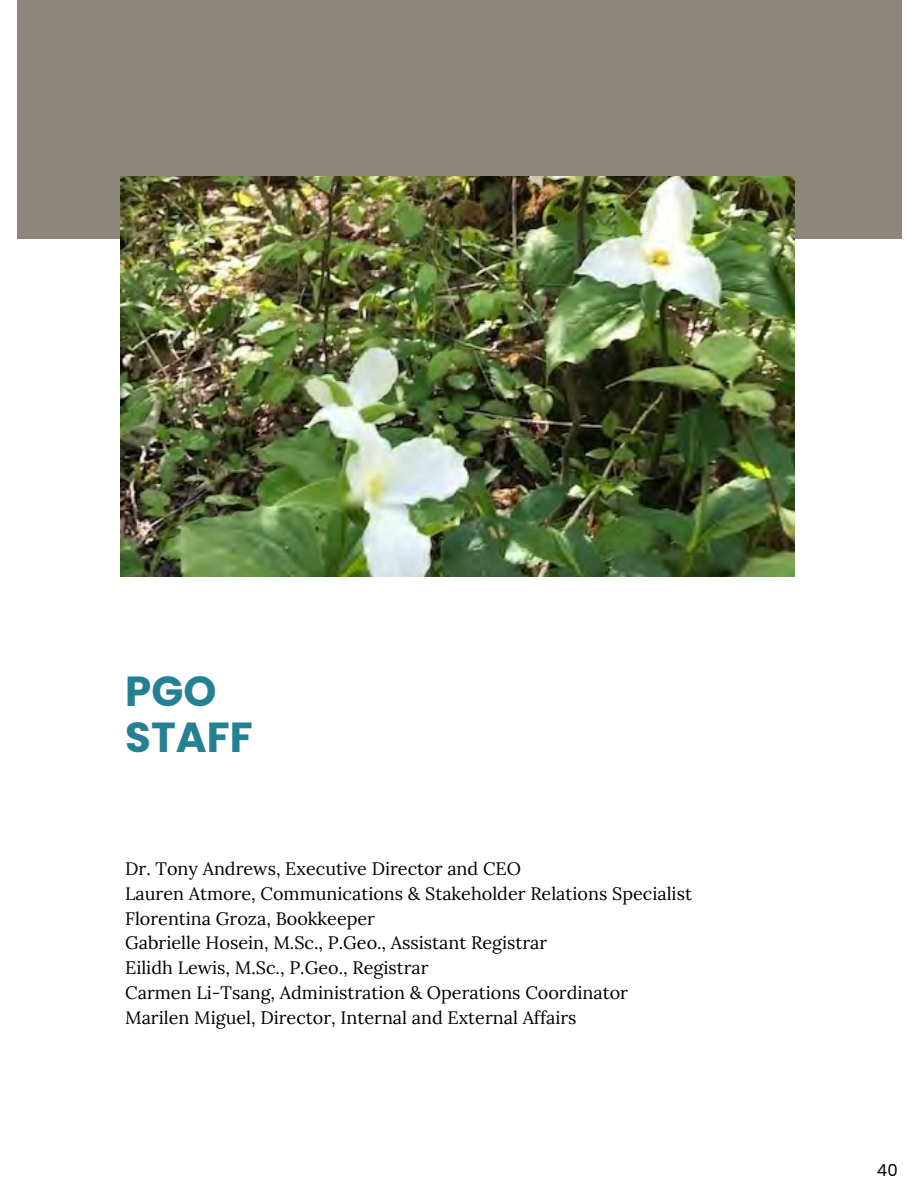
<style>
.page{position:relative;width:918px;height:1188px;background:#fff}
.page>*{position:absolute;margin:0;border:0;box-sizing:border-box;transform-origin:0 0}
.t1{font:700 42px/46.2px "Poppins";color:#258091}
.t2{font:18px "Lora";color:#000}
.t3{font:16.5px "Poppins";color:#000}
</style>
<div class="page">
<div style="left:17px;top:0;width:884px;height:238px;background:#8d867a"></div>
<img style="left:121px;top:177px;width:674px;height:399px">
<h1 class="t1" style="left:125px;top:668px;width:129px">PGO<br>STAFF</h1>
<p class="t2" style="left:125px;top:857px;width:397px">Dr. Tony Andrews, Executive Director and CEO</p>
<p class="t2" style="left:125px;top:882px;width:568px">Lauren Atmore, Communications &amp; Stakeholder Relations Specialist</p>
<p class="t2" style="left:125px;top:907px;width:251px">Florentina Groza, Bookkeeper</p>
<p class="t2" style="left:125px;top:931px;width:424px">Gabrielle Hosein, M.Sc., P.Geo., Assistant Registrar</p>
<p class="t2" style="left:125px;top:956px;width:305px">Eilidh Lewis, M.Sc., P.Geo., Registrar</p>
<p class="t2" style="left:125px;top:981px;width:504px">Carmen Li-Tsang, Administration &amp; Operations Coordinator</p>
<p class="t2" style="left:125px;top:1006px;width:453px">Marilen Miguel, Director, Internal and External Affairs</p>
<p class="t3" style="left:877px;top:1159px;width:22px">40</p>
</div>
